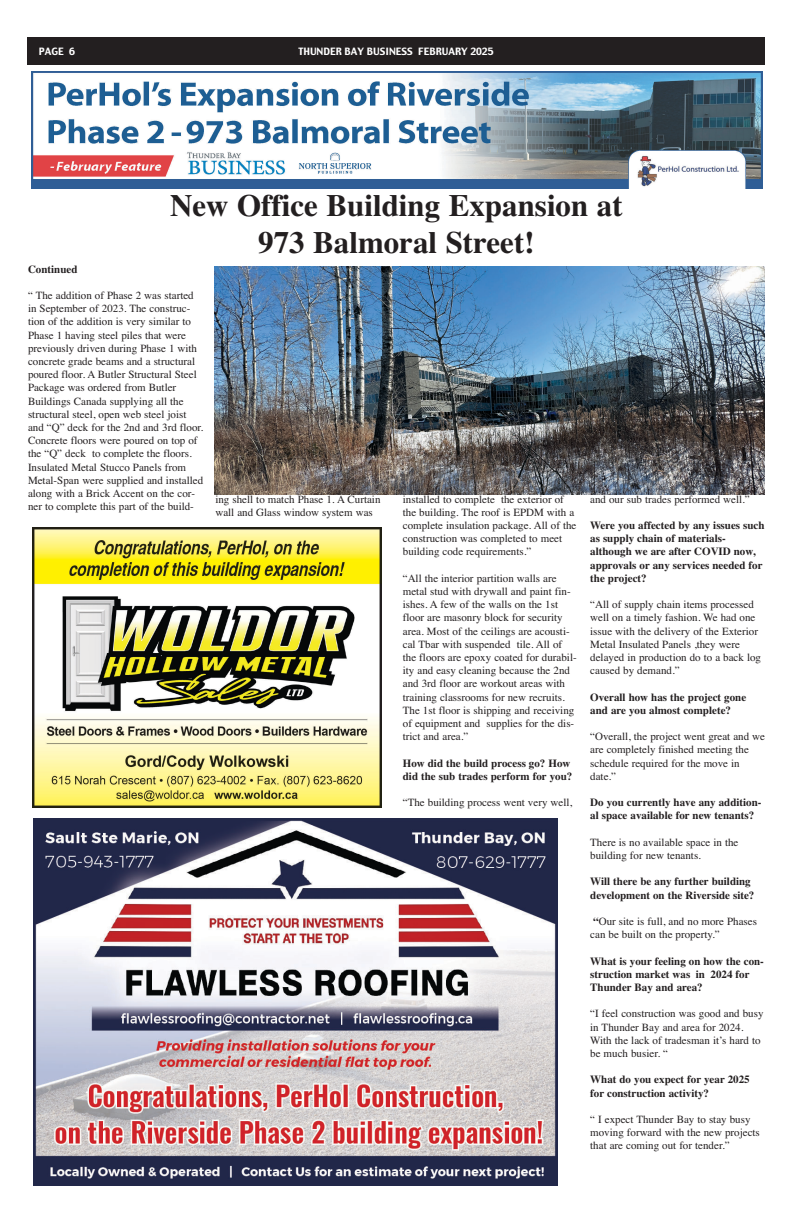
<style>
.page{position:relative;width:792px;height:1224px;background:#fff}
.page>*{position:absolute;margin:0;border:0;box-sizing:border-box;transform-origin:0 0}
.t1{font:700 31px/37.2px "Times";color:#231f20;text-align:center}
.t2{font:11px/13.2px "Times";color:#231f20}
.t3{font:700 11px/13.2px "Times";color:#231f20}
.t4{font:10px "Charcoal";color:#fff}
.s1{font-weight:700}
</style>
<div class="page">
<div style="left:27px;top:37px;width:738px;height:27px;background:#231f20"></div>
<img style="left:32px;top:71px;width:731px;height:118px">
<img style="left:34px;top:819px;width:524px;height:367px">
<div style="left:27px;top:522px;width:363px;height:289px;background:linear-gradient(to right,#fff,#fff)"></div>
<img style="left:33px;top:528px;width:349px;height:279px">
<img style="left:214px;top:266px;width:551px;height:228px">
<p class="t4" style="left:39px;top:47px;width:38px">PAGE 6</p>
<p class="t4" style="left:298px;top:47px;width:197px">THUNDER BAY BUSINESS FEBRUARY 2025</p>
<h1 class="t1" style="left:170px;top:190px;width:454px">New Office Building Expansion at<br>973 Balmoral Street!</h1>
<p class="t3" style="left:28px;top:263px;width:51px">Continued</p>
<p class="t2" style="left:28px;top:290px;width:177px">“ The addition of Phase 2 was started in September of 2023. The construc&shy;tion of the addition is very similar to Phase 1 having steel piles that were previously driven during Phase 1 with concrete grade beams and a structural poured floor. A Butler Structural Steel Package was ordered from Butler Buildings Canada supplying all the structural steel, open web steel joist and “Q” deck for the 2nd and 3rd floor.<br>Concrete floors were poured on top of the “Q” deck to complete the floors.<br>Insulated Metal Stucco Panels from Metal-Span were supplied and installed along with a Brick Accent on the cor&shy;ner to complete this part of the build-</p>
<p class="t2" style="left:215px;top:493px;width:167px">ing shell to match Phase 1. A Curtain wall and Glass window system was</p>
<p class="t2" style="left:403px;top:493px;width:175px">installed to complete the exterior of the building. The roof is EPDM with a complete insulation package. All of the construction was completed to meet building code requirements.”</p>
<p class="t2" style="left:403px;top:573px;width:175px">“All the interior partition walls are metal stud with drywall and paint fin&shy;ishes. A few of the walls on the 1st floor are masonry block for security area. Most of the ceilings are acousti&shy;cal Tbar with suspended tile. All of the floors are epoxy coated for durabil&shy;ity and easy cleaning because the 2nd and 3rd floor are workout areas with training classrooms for new recruits.<br>The 1st floor is shipping and receiving of equipment and supplies for the dis&shy;trict and area.”</p>
<p class="t3" style="left:403px;top:757px;width:171px">How did the build process go? How did the sub trades perform for you?</p>
<p class="t2" style="left:403px;top:797px;width:171px">“The building process went very well,</p>
<p class="t2" style="left:590px;top:493px;width:161px">and our sub trades performed well.”</p>
<p class="t3" style="left:590px;top:520px;width:176px">Were you affected by any issues such as supply chain of materials&shy;although we are after COVID now, approvals or any services needed for the project?</p>
<p class="t2" style="left:590px;top:599px;width:172px">“All of supply chain items processed well on a timely fashion. We had one issue with the delivery of the Exterior Metal Insulated Panels ,they were delayed in production do to a back log caused by demand.”</p>
<p class="t3" style="left:590px;top:691px;width:158px">Overall how has the project gone and are you almost complete?</p>
<p class="t2" style="left:590px;top:731px;width:176px">“Overall, the project went great and we are completely finished meeting the schedule required for the move in date.”</p>
<p class="t3" style="left:590px;top:797px;width:173px">Do you currently have any addition&shy;al space available for new tenants?</p>
<p class="t2" style="left:590px;top:837px;width:150px">There is no available space in the building for new tenants.</p>
<p class="t3" style="left:590px;top:876px;width:166px">Will there be any further building development on the Riverside site?</p>
<p class="t2" style="left:590px;top:916px;width:168px"><span class="s1">“</span>Our site is full, and no more Phases can be built on the property.”</p>
<p class="t3" style="left:590px;top:955px;width:175px">What is your feeling on how the con&shy;struction market was in 2024 for<br>Thunder Bay and area?</p>
<p class="t2" style="left:590px;top:1008px;width:175px">“I feel construction was good and busy in Thunder Bay and area for 2024.<br>With the lack of tradesman it’s hard to be much busier. “</p>
<p class="t3" style="left:590px;top:1074px;width:161px">What do you expect for year 2025 for construction activity?</p>
<p class="t2" style="left:590px;top:1114px;width:171px">“ I expect Thunder Bay to stay busy moving forward with the new projects that are coming out for tender.”</p>
</div>
